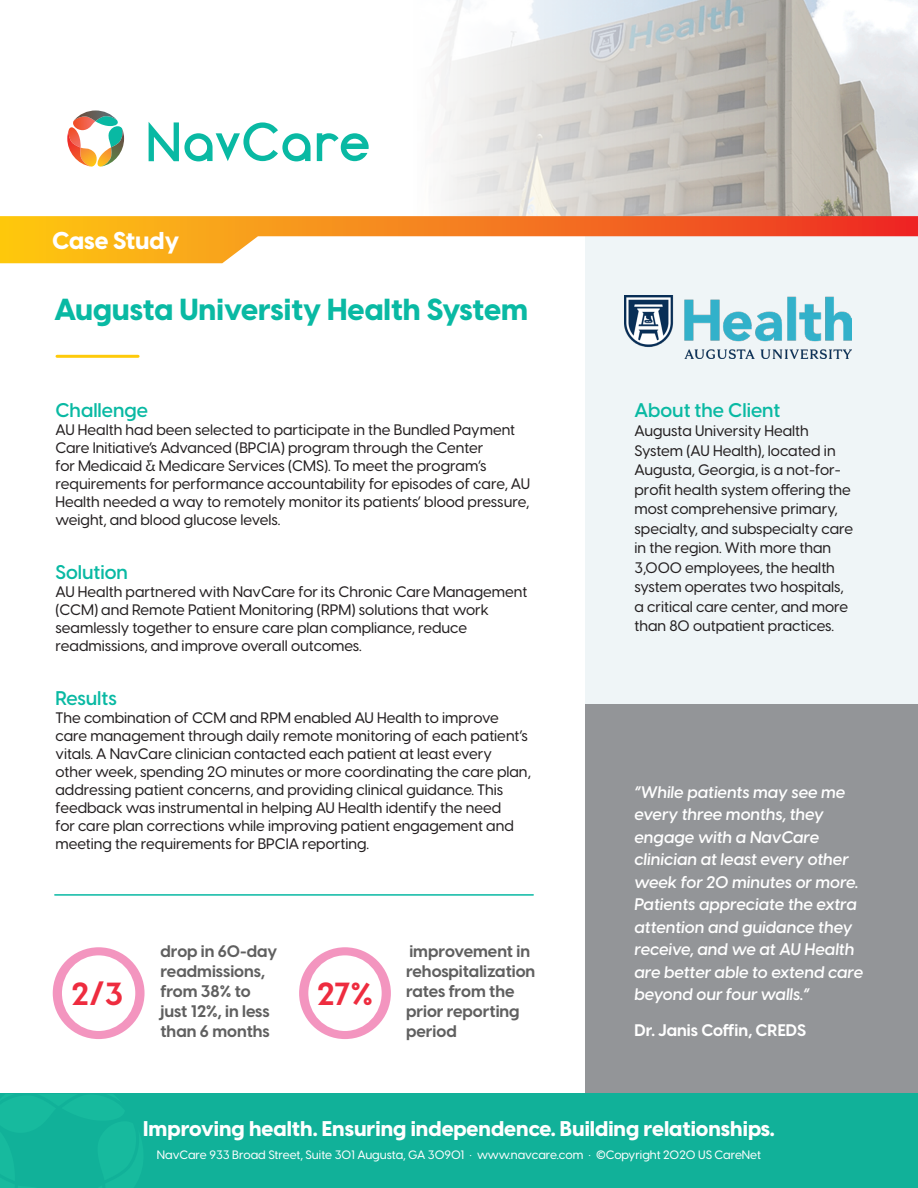
<style>
.page{position:relative;width:918px;height:1188px;background:#fff}
.page>*{position:absolute;margin:0;border:0;box-sizing:border-box;transform-origin:0 0}
.t1{font:700 31.5px "Visby CF";color:#ee2c3f}
.t2{font:800 30px "Visby CF";color:#09b9a3}
.t3{font:800 24px "Visby CF";color:#fff}
.t4{font:800 21px "Visby CF";color:#fff}
.t5{font:600 19.5px "Visby CF";color:#09b9a3}
.t6{font:italic 600 16.5px/22.5px "Visby CF";color:#fff}
.t7{font:700 16.5px/19.8px "Visby CF";color:#606060}
.t8{font:700 16.5px "Visby CF";color:#fff}
.t9{font:500 15px/18px "Visby CF";color:#231f20}
.t10{font:500 12px "Visby CF";color:#fff}
</style>
<div class="page">
<svg style="left:124px;top:0;width:794px;height:216px"></svg>
<div style="left:585px;top:226px;width:333px;height:908px;background:#eff5f7"></div>
<div style="left:585px;top:705px;width:333px;height:405px;background:#939598"></div>
<svg style="left:0;top:216px;width:918px;height:47px"></svg>
<svg style="left:69px;top:110px;width:55px;height:57px"></svg>
<img style="left:67px;top:129px;width:24px;height:38px">
<svg style="left:149px;top:122px;width:162px;height:39px"></svg>
<svg style="left:317px;top:133px;width:52px;height:28px"></svg>
<hr style="left:57px;top:355px;width:81px;height:3px;background:#feca0a">
<hr style="left:55px;top:894px;width:478px;height:2px;background:#09b9a3">
<div style="left:0;top:1094px;width:918px;height:94px;background:#11b199"></div>
<img style="left:625px;top:296px;width:226px;height:63px">
<div style="left:53px;top:947px;width:92px;height:92px;background:#f395bf;border-radius:50%"></div>
<div style="left:299px;top:947px;width:92px;height:92px;background:#f395bf;border-radius:50%"></div>
<div style="left:62px;top:955px;width:73px;height:76px;background:#fff;border-radius:50%"></div>
<div style="left:308px;top:955px;width:74px;height:76px;background:#fff;border-radius:50%"></div>
<p class="t3" style="left:52px;top:225px;width:129px">Case Study</p>
<p class="t2" style="left:55px;top:290px;width:475px">Augusta University Health System</p>
<p class="t5" style="left:56px;top:398px;width:94px">Challenge</p>
<p class="t9" style="left:56px;top:420px;width:476px">AU Health had been selected to participate in the Bundled Payment Care Initiative’s Advanced (BPCIA) program through the Center<br>for Medicaid &amp; Medicare Services (CMS). To meet the program’s requirements for performance accountability for episodes of care, AU Health needed a way to remotely monitor its patients’ blood pressure, weight, and blood glucose levels.</p>
<p class="t5" style="left:56px;top:560px;width:74px">Solution</p>
<p class="t9" style="left:56px;top:582px;width:473px">AU Health partnered with NavCare for its Chronic Care Management (CCM) and Remote Patient Monitoring (RPM) solutions that work seamlessly together to ensure care plan compliance, reduce readmissions, and improve overall outcomes.</p>
<p class="t5" style="left:56px;top:686px;width:63px">Results</p>
<p class="t9" style="left:56px;top:708px;width:477px">The combination of CCM and RPM enabled AU Health to improve care management through daily remote monitoring of each patient’s vitals. A NavCare clinician contacted each patient at least every other week, spending 20 minutes or more coordinating the care plan, addressing patient concerns, and providing clinical guidance. This feedback was instrumental in helping AU Health identify the need<br>for care plan corrections while improving patient engagement and meeting the requirements for BPCIA reporting.</p>
<p class="t7" style="left:160px;top:942px;width:118px">drop in 60-day readmissions, from 38% to just 12%, in less than 6 months</p>
<p class="t7" style="left:406px;top:942px;width:131px">improvement in rehospitalization rates from the prior reporting period</p>
<p class="t1" style="left:72px;top:973px;width:53px">2/3</p>
<p class="t1" style="left:317px;top:973px;width:57px">27%</p>
<p class="t5" style="left:634px;top:398px;width:147px">About the Client</p>
<p class="t9" style="left:634px;top:421px;width:220px;line-height:19.5px">Augusta University Health<br>System (AU Health), located in<br>Augusta, Georgia, is a not-for&shy;profit health system offering the most comprehensive primary, specialty, and subspecialty care in the region. With more than<br>3,000 employees, the health system operates two hospitals, a critical care center, and more than 80 outpatient practices.</p>
<p class="t6" style="left:634px;top:781px;width:230px">“While patients may see me every three months, they engage with a NavCare clinician at least every other week for 20 minutes or more.<br>Patients appreciate the extra attention and guidance they receive, and we at AU Health are better able to extend care beyond our four walls.”</p>
<p class="t8" style="left:634px;top:1020px;width:173px">Dr. Janis Coffin, CREDS</p>
<p class="t4" style="left:143px;top:1115px;width:633px">Improving health. Ensuring independence. Building relationships.</p>
<p class="t10" style="left:157px;top:1147px;width:606px">NavCare 933 Broad Street, Suite 301 Augusta, GA 30901 • www.navcare.com • ©Copyright 2020 US CareNet</p>
</div>
